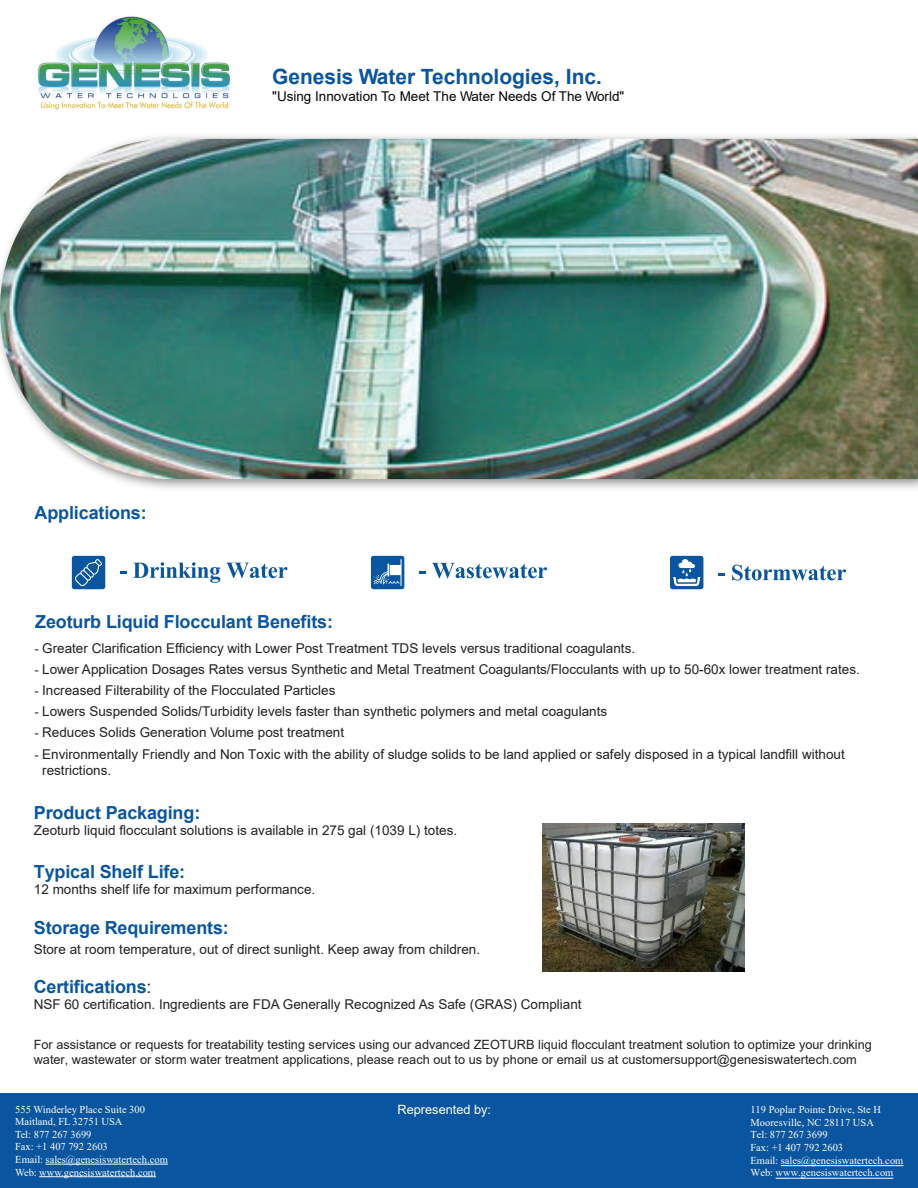
<style>
.page{position:relative;width:918px;height:1188px;background:#fff}
.page>*{position:absolute;margin:0;border:0;box-sizing:border-box;transform-origin:0 0}
.t1{font:700 21px "Arial";color:#0a55a0}
.t2{font:700 18px "Arial";letter-spacing:-.01em;color:#0a55a0}
.t3{font:13.5px/16.2px "Arial";color:#231f20}
.t4{font:13.5px "Arial";color:#050504}
.t5{font:12.75px/15.3px "Arial";color:#231f20}
.t6{font:12.75px "Arial";color:#fff}
.t7{font:10.5px/12.6px "Times New Roman";color:#fff}
.s1{font-family:"Times New Roman"}
.s2{font-weight:400;color:#231f20}
.s3{font-style:inherit}
</style>
<div class="page">
<div style="left:0;top:1094px;width:918px;height:94px;background:#0a55a0"></div>
<svg style="left:46px;top:1164px;width:122px;height:1px"></svg>
<svg style="left:39px;top:1176px;width:117px;height:1px"></svg>
<img style="left:37px;top:16px;width:881px;height:473px">
<img style="left:0;top:139px;width:918px;height:340px">
<div style="left:72px;top:556px;width:33px;height:33px;background:#0a55a0;border-radius:3px"></div>
<svg style="left:75px;top:559px;width:27px;height:27px"></svg>
<svg style="left:120px;top:571px;width:7px;height:3px"></svg>
<svg style="left:133px;top:562px;width:87px;height:21px"></svg>
<svg style="left:226px;top:563px;width:61px;height:15px"></svg>
<div style="left:670px;top:556px;width:33px;height:33px;background:#0a55a0;border-radius:3px"></div>
<svg style="left:673px;top:559px;width:27px;height:27px"></svg>
<svg style="left:718px;top:574px;width:7px;height:2px"></svg>
<svg style="left:732px;top:565px;width:114px;height:15px"></svg>
<svg style="left:419px;top:572px;width:7px;height:2px"></svg>
<svg style="left:432px;top:563px;width:115px;height:15px"></svg>
<div style="left:371px;top:556px;width:33px;height:33px;background:#0a55a0;border-radius:3px"></div>
<svg style="left:374px;top:559px;width:28px;height:27px"></svg>
<svg style="left:781px;top:1165px;width:122px;height:1px"></svg>
<svg style="left:776px;top:1178px;width:117px;height:1px"></svg>
<img style="left:543px;top:823px;width:201px;height:148px">
<h1 class="t1" style="left:272px;top:62px;width:331px">Genesis Water Technologies, Inc.</h1>
<p class="t4" style="left:272px;top:87px;width:354px">"Using Innovation To Meet The Water Needs Of The World"</p>
<h2 class="t2" style="left:35px;top:500px;width:114px">Applications:</h2>
<h2 class="t2" style="left:35px;top:609px;width:299px">Zeoturb Liquid Flocculant Benefits:</h2>
<p class="t3" style="left:34px;top:641px;width:602px"><span class="s1">-</span> Greater Clarification Efficiency with Lower Post Treatment TDS levels versus traditional coagulants.</p>
<p class="t3" style="left:34px;top:662px;width:827px"><span class="s1">-</span> Lower Application Dosages Rates versus Synthetic and Metal Treatment Coagulants/Flocculants with up to 50-60x lower treatment rates.</p>
<p class="t3" style="left:34px;top:683px;width:303px"><span class="s1">-</span> Increased Filterability of the Flocculated Particles</p>
<p class="t3" style="left:34px;top:704px;width:574px"><span class="s1">-</span> Lowers Suspended Solids/Turbidity levels faster than synthetic polymers and metal coagulants</p>
<p class="t3" style="left:34px;top:725px;width:311px"><span class="s1">-</span> Reduces Solids Generation Volume post treatment</p>
<p class="t3" style="left:42px;top:746px;width:804px;text-indent:-8px"><span class="s1">-</span> Environmentally Friendly and Non Toxic with the ability of sludge solids to be land applied or safely disposed in a typical landfill without restrictions.</p>
<h2 class="t2" style="left:34px;top:800px;width:168px">Product Packaging:</h2>
<p class="t3" style="left:34px;top:822px;width:425px">Zeoturb liquid flocculant solutions is available in 275 gal (1039 L) totes.</p>
<h2 class="t2" style="left:34px;top:859px;width:153px">Typical Shelf Life:</h2>
<p class="t3" style="left:34px;top:881px;width:283px">12 months shelf life for maximum performance.</p>
<h2 class="t2" style="left:34px;top:915px;width:196px">Storage Requirements:</h2>
<p class="t3" style="left:34px;top:941px;width:448px">Store at room temperature, out of direct sunlight. Keep away from children.</p>
<h2 class="t2" style="left:34px;top:974px;width:119px">Certifications<span class="s2">:</span></h2>
<p class="t3" style="left:34px;top:996px;width:549px">NSF 60 certification<span class="s3">.</span> Ingredients are FDA Generally Recognized As Safe (GRAS) Compliant</p>
<p class="t5" style="left:34px;top:1037px;width:840px">For assistance or requests for treatability testing services using our advanced ZEOTURB liquid flocculant treatment solution to optimize your drinking water, wastewater or storm water treatment applications, please reach out to us by phone or email us at customersupport@genesiswatertech.com</p>
<p class="t7" style="left:15px;top:1102px;width:154px">555 Winderley Place Suite 300<br>Maitland, FL 32751 USA<br>Tel: 877 267 3699<br>Fax: +1 407 792 2603<br>Email: sales@genesiswatertech.com<br>Web: www.genesiswatertech.com</p>
<p class="t6" style="left:398px;top:1101px;width:95px">Represented by:</p>
<p class="t7" style="left:750px;top:1103px;width:154px">1<span class="s3">19 Poplar Pointe Drive, Ste H<br>Mooresville,</span> NC 28<span class="s3">117</span> USA<br>Tel: 877 267 3699<br>Fax: +1 407 792 2603<br>Email: sales@genesiswatertech.com<br>Web: www.genesiswatertech.com</p>
</div>
